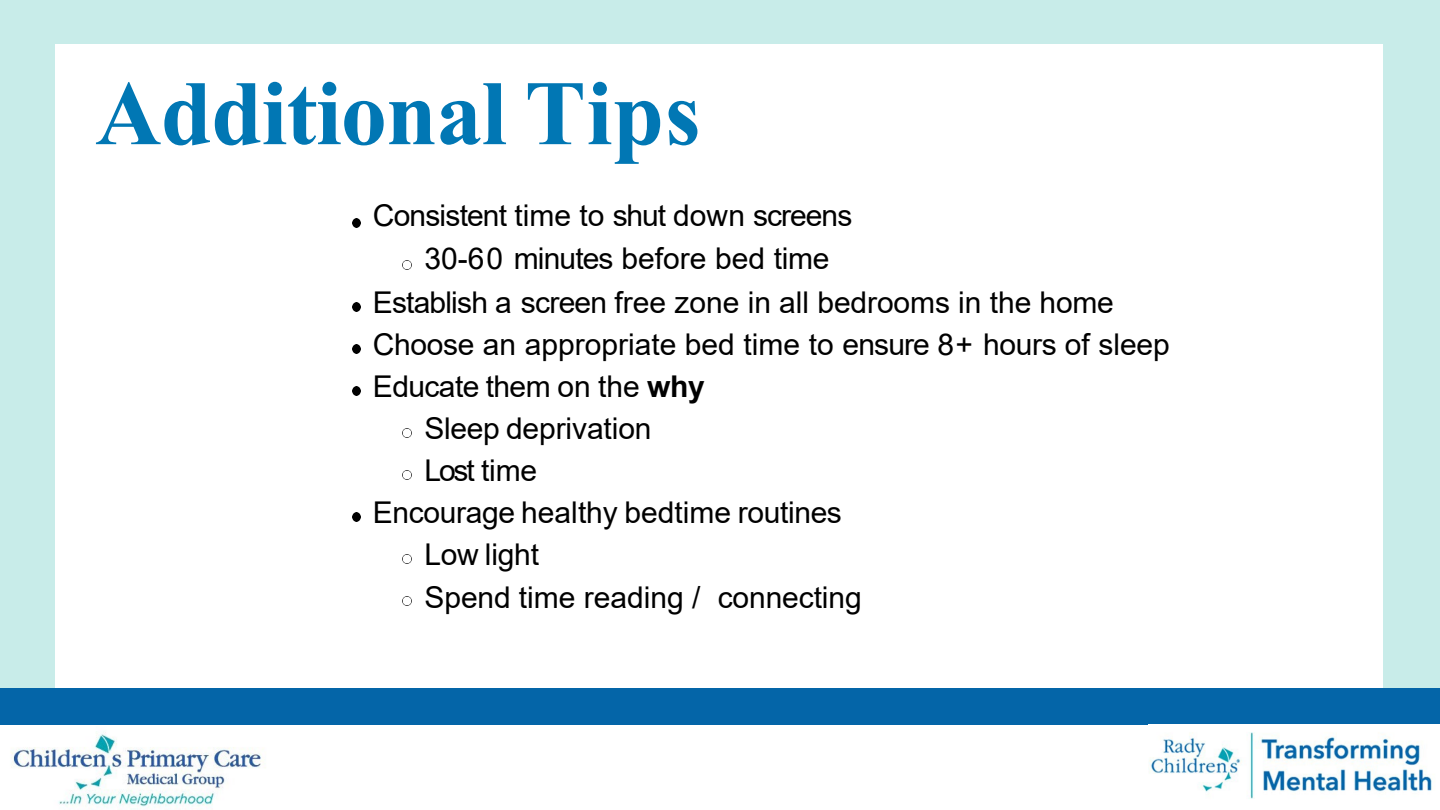
<style>
.page{position:relative;width:1440px;height:810px;background:#fff}
.page>*{position:absolute;margin:0;border:0;box-sizing:border-box;transform-origin:0 0}
.t1{font:700 92px "Times New Roman";letter-spacing:-.01em;color:#0177b4}
.t2{font:30px/42px "Arial";letter-spacing:-.005em;color:#000}
.t3{font:30px/42.1px "Arial";letter-spacing:-.025em;color:#000}
.s1{font-weight:700}
</style>
<div class="page">
<div style="left:0;top:0;width:1440px;height:688px;background:#c8ece9"></div>
<div style="left:56px;top:44px;width:1327px;height:644px;background:#fff"></div>
<svg style="left:352px;top:219px;width:8px;height:8px"></svg>
<svg style="left:403px;top:261px;width:9px;height:9px"></svg>
<svg style="left:352px;top:303px;width:8px;height:8px"></svg>
<svg style="left:352px;top:345px;width:8px;height:8px"></svg>
<svg style="left:352px;top:387px;width:8px;height:8px"></svg>
<svg style="left:403px;top:429px;width:9px;height:9px"></svg>
<svg style="left:403px;top:471px;width:9px;height:9px"></svg>
<svg style="left:352px;top:513px;width:8px;height:8px"></svg>
<svg style="left:403px;top:555px;width:9px;height:9px"></svg>
<svg style="left:403px;top:597px;width:9px;height:9px"></svg>
<div style="left:0;top:688px;width:1440px;height:37px;background:#0465a8"></div>
<img style="left:1149px;top:732px;width:283px;height:67px">
<img style="left:11px;top:732px;width:255px;height:78px">
<h2 class="t1" style="left:95px;top:47px;width:607px">Additional Tips</h2>
<p class="t3" style="left:425px;top:195px;width:429px;text-indent:-52px">Consistent time to shut down screens<br>30-60 minutes before bed time</p>
<p class="t2" style="left:373px;top:281px;width:798px">Establish a screen free zone in all bedrooms in the home<br>Choose an appropriate bed time to ensure 8+ hours of sleep<br>Educate them on the <span class="s1">why</span></p>
<p class="t2" style="left:425px;top:407px;width:229px">Sleep deprivation<br>Lost time</p>
<p class="t2" style="left:425px;top:491px;width:419px;text-indent:-52px">Encourage healthy bedtime routines<br>Low light</p>
<p class="t2" style="left:425px;top:577px;width:439px">Spend time reading / connecting</p>
</div>
